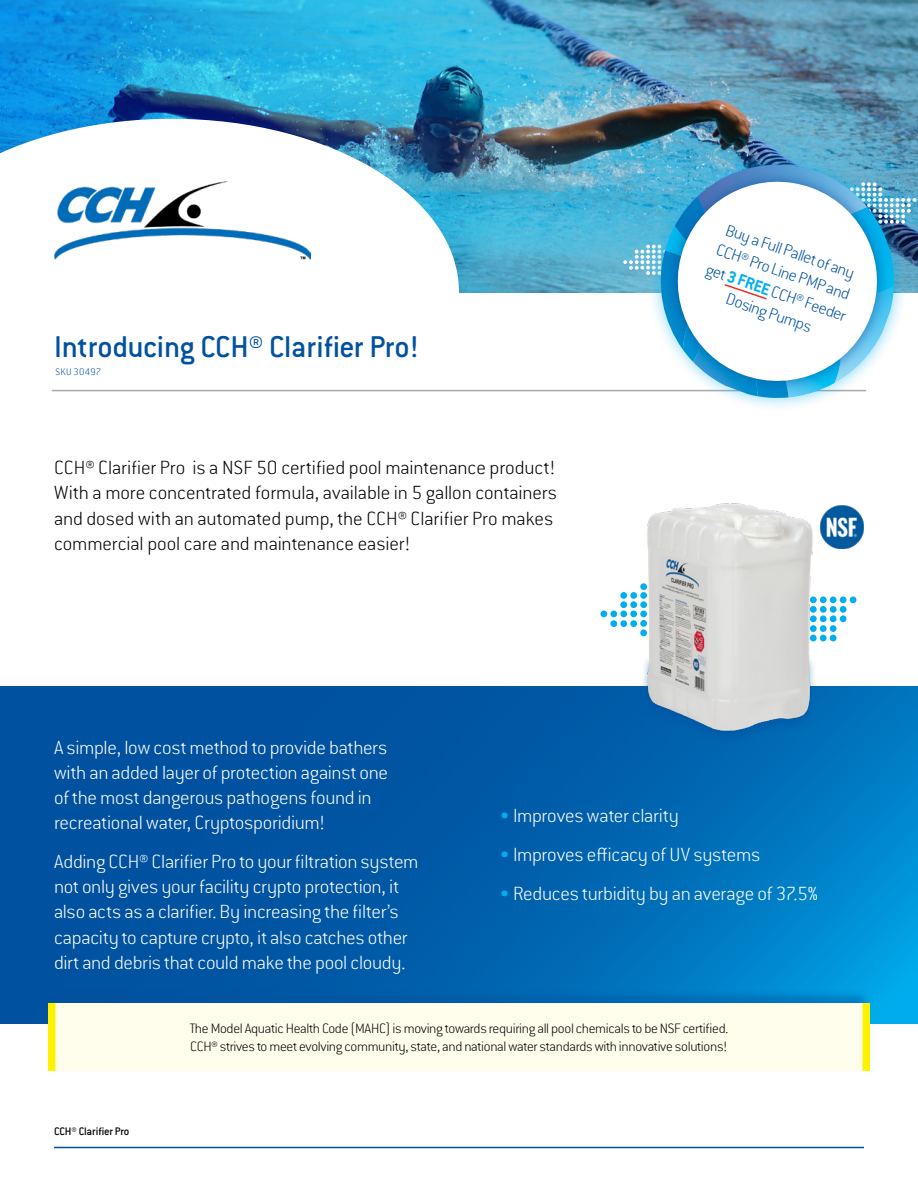
<style>
.page{position:relative;width:918px;height:1188px;background:#fff}
.page>*{position:absolute;margin:0;border:0;box-sizing:border-box;transform-origin:0 0}
.t1{font:500 33px "Conduit ITC Std";letter-spacing:-.01em;color:#0052a0}
.t2{font:200 21px/25.2px "Conduit ITC Std";letter-spacing:-.01em;color:#fff}
.t3{font:200 21px/25.2px "Conduit ITC Std";letter-spacing:-.005em;color:#000}
.Paragraph_Style_2{font:200 18px/21.6px "Conduit ITC Std";color:#0052a0;text-align:center}
.t4{font:200 15px/18px "Conduit ITC Std";letter-spacing:-.02em;color:#000}
.t5{font:500 12px "Conduit ITC Std";letter-spacing:-.015em;color:#000}
.t6{font:200 10.5px "Conduit ITC Std";letter-spacing:.025em;color:#0052a0}
.s1{font-weight:700;color:#00aeef}
.s2{color:#00aeef}
</style>
<div class="page">
<hr style="left:54px;top:1147px;width:810px;height:1px;background:#0052a0">
<img style="left:0;top:0;width:918px;height:292px">
<svg style="left:0;top:119px;width:459px;height:273px"></svg>
<hr style="left:52px;top:390px;width:814px;height:1px;background:#a7a9ac">
<img style="left:54px;top:182px;width:256px;height:83px">
<svg style="left:0;top:686px;width:918px;height:337px;background:#0061ad"></svg>
<div style="left:820px;top:596px;width:7px;height:7px;background:#00aeef;border-radius:50%"></div>
<div style="left:820px;top:606px;width:7px;height:7px;background:#00aeef;border-radius:50%"></div>
<div style="left:820px;top:625px;width:7px;height:7px;background:#00aeef;border-radius:50%"></div>
<div style="left:820px;top:615px;width:7px;height:7px;background:#00aeef;border-radius:50%"></div>
<div style="left:820px;top:635px;width:7px;height:6px;background:#00aeef;border-radius:50%"></div>
<div style="left:830px;top:596px;width:7px;height:7px;background:#00aeef;border-radius:50%"></div>
<div style="left:830px;top:606px;width:7px;height:7px;background:#00aeef;border-radius:50%"></div>
<div style="left:830px;top:625px;width:7px;height:7px;background:#00aeef;border-radius:50%"></div>
<div style="left:830px;top:615px;width:7px;height:7px;background:#00aeef;border-radius:50%"></div>
<div style="left:830px;top:635px;width:7px;height:6px;background:#00aeef;border-radius:50%"></div>
<div style="left:840px;top:596px;width:7px;height:7px;background:#00aeef;border-radius:50%"></div>
<div style="left:840px;top:606px;width:7px;height:7px;background:#00aeef;border-radius:50%"></div>
<div style="left:840px;top:615px;width:7px;height:7px;background:#00aeef;border-radius:50%"></div>
<div style="left:850px;top:596px;width:6px;height:7px;background:#00aeef;border-radius:50%"></div>
<div style="left:600px;top:611px;width:7px;height:6px;background:#00aeef;border-radius:50%"></div>
<div style="left:610px;top:611px;width:7px;height:6px;background:#00aeef;border-radius:50%"></div>
<div style="left:610px;top:620px;width:7px;height:7px;background:#00aeef;border-radius:50%"></div>
<div style="left:620px;top:611px;width:7px;height:6px;background:#00aeef;border-radius:50%"></div>
<div style="left:620px;top:620px;width:7px;height:7px;background:#00aeef;border-radius:50%"></div>
<div style="left:620px;top:601px;width:7px;height:7px;background:#00aeef;border-radius:50%"></div>
<div style="left:620px;top:592px;width:7px;height:7px;background:#00aeef;border-radius:50%"></div>
<div style="left:630px;top:611px;width:7px;height:6px;background:#00aeef;border-radius:50%"></div>
<div style="left:630px;top:620px;width:7px;height:7px;background:#00aeef;border-radius:50%"></div>
<div style="left:630px;top:601px;width:7px;height:7px;background:#00aeef;border-radius:50%"></div>
<div style="left:630px;top:592px;width:7px;height:7px;background:#00aeef;border-radius:50%"></div>
<div style="left:640px;top:654px;width:177px;height:91px;background:#0065b0"></div>
<img style="left:639px;top:503px;width:181px;height:238px">
<img style="left:820px;top:505px;width:43px;height:44px">
<div style="left:46px;top:988px;width:826px;height:84px;background:#0052a0;opacity:.5"></div>
<div style="left:54px;top:1003px;width:810px;height:68px;background:#fffdec"></div>
<div style="left:48px;top:1003px;width:8px;height:68px;background:#fff200"></div>
<div style="left:862px;top:1003px;width:8px;height:68px;background:#fff200"></div>
<svg style="left:623px;top:245px;width:23px;height:41px"></svg>
<svg style="left:909px;top:182px;width:7px;height:42px"></svg>
<div style="left:646px;top:150px;width:263px;height:263px;background:#00aeef;opacity:.5"></div>
<img style="left:892px;top:303px;width:2px;height:80px">
<img style="left:730px;top:165px;width:137px;height:2px">
<img style="left:892px;top:207px;width:2px;height:65px">
<img style="left:655px;top:250px;width:8px;height:100px">
<img style="left:754px;top:396px;width:35px;height:2px">
<div style="left:663px;top:167px;width:229px;height:229px;background:#0052a0;opacity:.75"></div>
<svg style="left:665px;top:169px;width:225px;height:225px"></svg>
<svg style="left:716px;top:275px;width:52px;height:26px"></svg>
<p class="t1" style="left:54px;top:327px;width:367px">Introducing CCH® Clarifier Pro!</p>
<p class="t6" style="left:56px;top:365px;width:47px">SKU 30497</p>
<p class="t3" style="left:54px;top:455px;width:505px">CCH® Clarifier Pro is a NSF 50 certified pool maintenance product!<br>With a more concentrated formula, available in 5 gallon containers and dosed with an automated pump, the CCH® Clarifier Pro makes commercial pool care and maintenance easier!</p>
<p class="Paragraph_Style_2" style="left:724px;top:217px;width:149px;rotate:19deg">Buy a Full Pallet of any<br>CCH® Pro Line PMP and get <span class="s1">3 FREE</span> CCH® Feeder<br>Dosing Pumps</p>
<p class="t2" style="left:54px;top:734px;width:336px">A simple, low cost method to provide bathers with an added layer of protection against one of the most dangerous pathogens found in recreational water, Cryptosporidium!</p>
<p class="t2" style="left:54px;top:848px;width:366px">Adding CCH® Clarifier Pro to your filtration system not only gives your facility crypto protection, it also acts as a clarifier. By increasing the filter’s capacity to capture crypto, it also catches other dirt and debris that could make the pool cloudy.</p>
<p class="t2" style="left:500px;top:803px;width:181px"><span class="s2">•</span> Improves water clarity</p>
<p class="t2" style="left:500px;top:842px;width:262px"><span class="s2">•</span> Improves efficacy of UV systems</p>
<p class="t2" style="left:500px;top:880px;width:320px"><span class="s2">•</span> Reduces turbidity by an average of 37.5%</p>
<p class="t5" style="left:54px;top:1124px;width:77px">CCH® Clarifier Pro</p>
<p class="t4" style="left:190px;top:1019px;width:540px">The Model Aquatic Health Code (MAHC) is moving towards requiring all pool chemicals to be NSF certified.<br>CCH® strives to meet evolving community, state, and national water standards with innovative solutions!</p>
</div>
